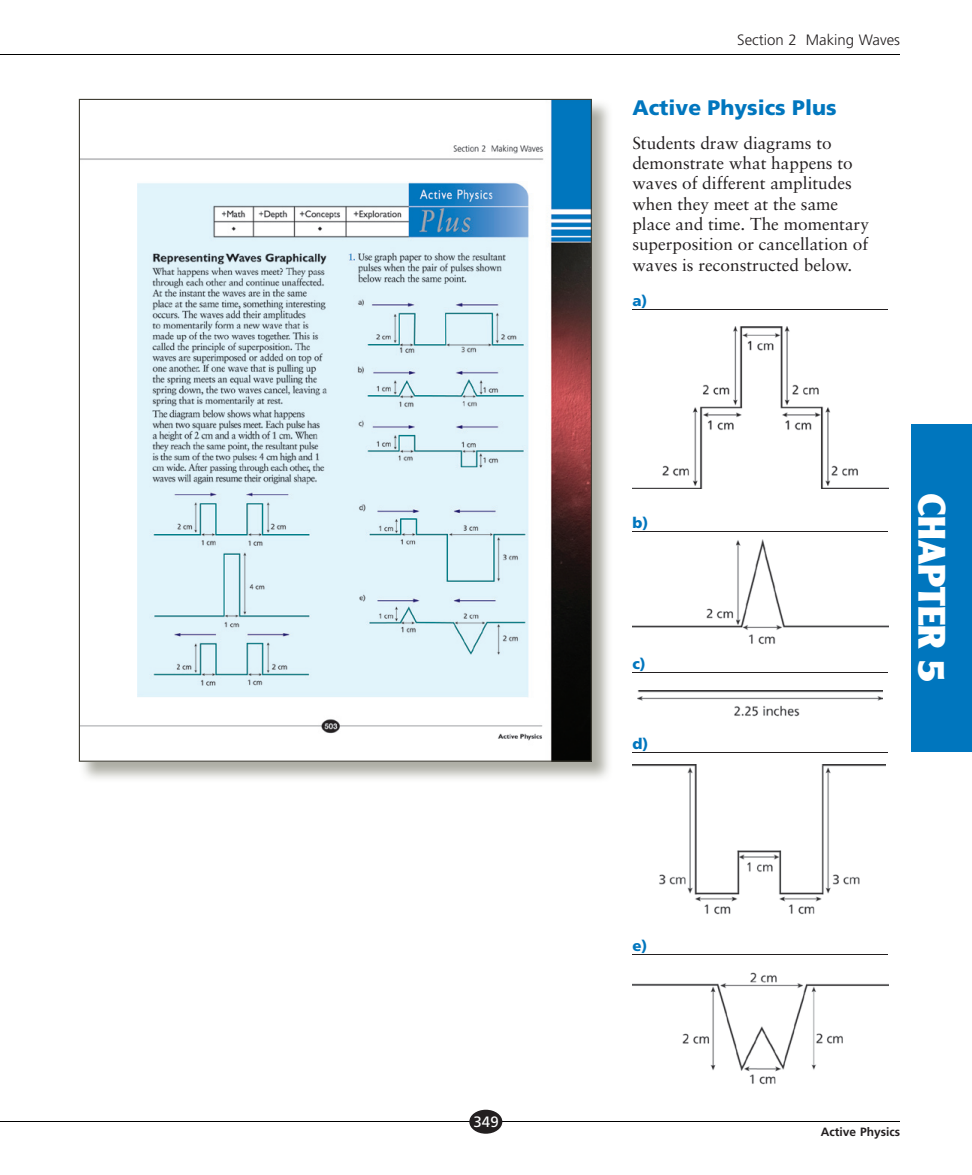
<style>
.page{position:relative;width:972px;height:1175px;background:#fff}
.page>*{position:absolute;margin:0;border:0;box-sizing:border-box;transform-origin:0 0}
.t1{font:900 37.5px "Clearface Gothic LH";color:#fff}
.t2{font:900 21px "Frutiger";color:#0076be}
.t3{font:17.25px/20.2px "Sabon";color:#231f20}
.t4{font:300 15px "Frutiger";color:#231f20}
.t5{font:900 15px "Frutiger";color:#0076be}
.t6{font:15px "Frutiger";color:#fff}
.t7{font:700 12px "Frutiger";color:#231f20}
</style>
<div class="page">
<hr style="left:0;top:1120px;width:900px;height:1px;background:#000">
<hr style="left:0;top:54px;width:900px;height:1px;background:#000">
<div style="left:469px;top:1109px;width:33px;height:24px;background:#231f20;border-radius:50%"></div>
<div style="left:911px;top:424px;width:61px;height:327px;background:#0076be"></div>
<hr style="left:632px;top:309px;width:256px;height:1px;background:#231f20">
<hr style="left:632px;top:531px;width:256px;height:1px;background:#231f20">
<hr style="left:632px;top:672px;width:256px;height:1px;background:#231f20">
<hr style="left:632px;top:752px;width:256px;height:1px;background:#231f20">
<hr style="left:632px;top:954px;width:256px;height:1px;background:#231f20">
<img style="left:632px;top:326px;width:257px;height:162px">
<img style="left:632px;top:540px;width:257px;height:105px">
<img style="left:638px;top:690px;width:244px;height:27px">
<img style="left:632px;top:764px;width:254px;height:151px">
<img style="left:632px;top:972px;width:257px;height:113px">
<img style="left:79px;top:103px;width:530px;height:676px">
<svg style="left:79px;top:99px;width:513px;height:662px;fill:#e1f4fb"></svg>
<p class="t6" style="left:474px;top:1112px;width:27px">349</p>
<p class="t4" style="left:737px;top:31px;width:164px">Section 2 Making Waves</p>
<p class="t2" style="left:632px;top:95px;width:206px">Active Physics Plus</p>
<p class="t3" style="left:632px;top:133px;width:238px">Students draw diagrams to demonstrate what happens to waves of different amplitudes when they meet at the same place and time. The momentary superposition or cancellation of waves is reconstructed below.</p>
<p class="t5" style="left:632px;top:291px;width:16px">a)</p>
<p class="t5" style="left:632px;top:513px;width:17px">b)</p>
<p class="t5" style="left:632px;top:654px;width:15px">c)</p>
<p class="t5" style="left:632px;top:735px;width:17px">d)</p>
<h1 class="t1" style="left:955px;top:493px;width:190px;rotate:90deg">CHaPter 5</h1>
<p class="t5" style="left:632px;top:936px;width:16px">e)</p>
<p class="t7" style="left:821px;top:1124px;width:81px">Active Physics</p>
</div>
